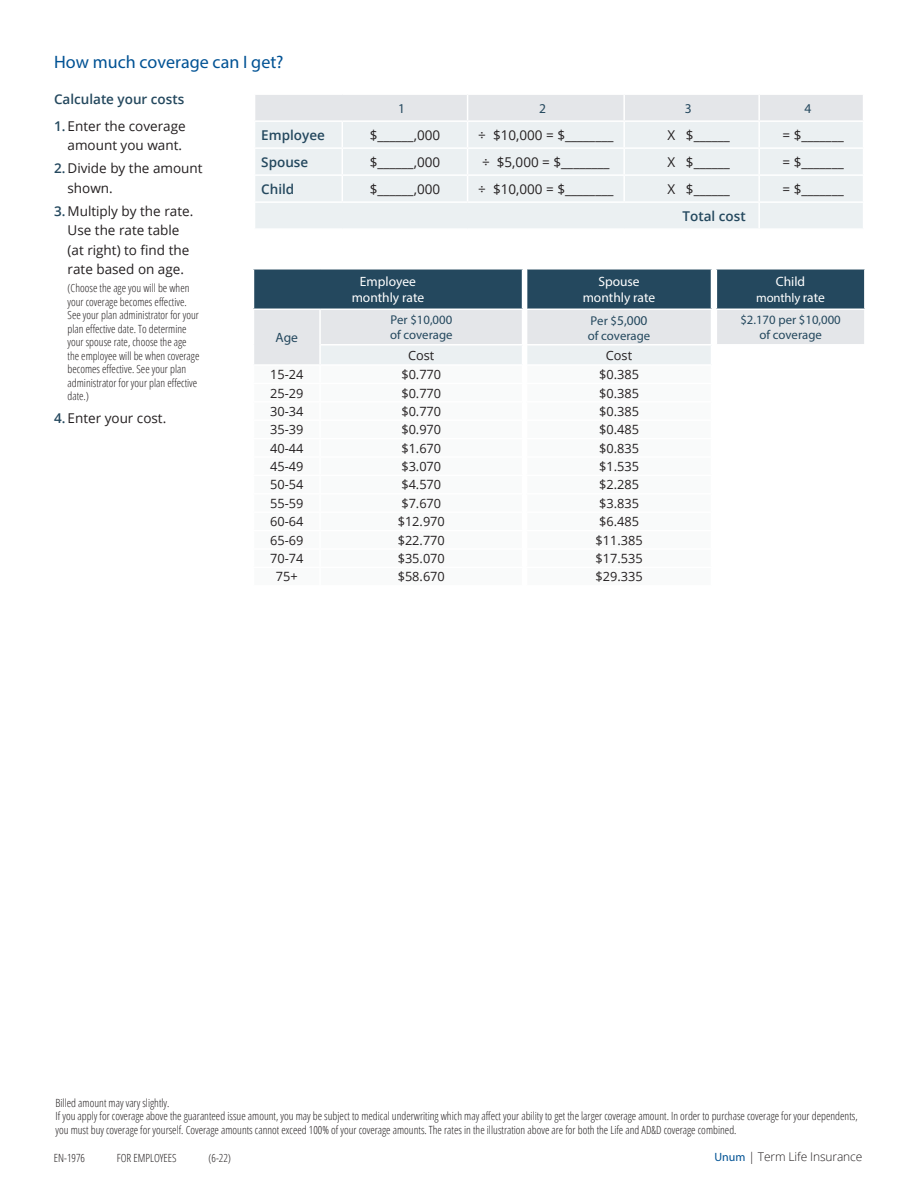
<style>
.page{position:relative;width:918px;height:1188px;background:#fff}
.page>*{position:absolute;margin:0;border:0;box-sizing:border-box;transform-origin:0 0}
.t1{font:18px "Myriad Pro";color:#005294}
.t2{font:13.5px/19.5px "Open Sans";color:#231f20}
.t3{font:600 13.5px "Open Sans";color:#24485e}
.t4{font:13.5px/15.8px "Myriad Pro";color:#fff;text-align:center}
.t5{font:13.5px "Myriad Pro";color:#24485e}
.t6{font:12.75px/18.5px "Open Sans";color:#231f20;text-align:center}
.t7{font:12.75px/15px "Myriad Pro";color:#24485e}
.t8{font:300 12px "Open Sans";letter-spacing:-.01em;color:#231f20}
.t9{font:300 11.25px/13.5px "Open Sans Condensed";color:#231f20}
.s1{font-weight:600;color:#24485e}
.s2{font-size:12.75px}
.s3{color:#fff}
.s4{font-size:13.5px;color:#fff}
.s5{font-family:"Myriad Pro";font-weight:400;color:#005294}
</style>
<div class="page">
<svg style="left:255px;top:95px;width:608px;height:133px"></svg>
<div style="left:527px;top:269px;width:185px;height:40px;background:#24485e"></div>
<hr style="left:526px;top:268px;width:186px;height:2px;background:#fff">
<hr style="left:711px;top:270px;width:1px;height:39px;background:#fff">
<div style="left:253px;top:269px;width:270px;height:40px;background:#24485e"></div>
<hr style="left:253px;top:268px;width:67px;height:2px;background:#fff">
<hr style="left:253px;top:270px;width:1px;height:39px;background:#fff">
<hr style="left:320px;top:268px;width:203px;height:2px;background:#fff">
<hr style="left:522px;top:270px;width:1px;height:39px;background:#fff">
<svg style="left:254px;top:310px;width:457px;height:54px"></svg>
<div style="left:716px;top:269px;width:149px;height:40px;background:#24485e"></div>
<div style="left:716px;top:309px;width:149px;height:36px;background:#e4e6e9"></div>
<hr style="left:716px;top:268px;width:150px;height:2px;background:#fff">
<hr style="left:716px;top:270px;width:1px;height:39px;background:#fff">
<hr style="left:864px;top:270px;width:2px;height:39px;background:#fff">
<hr style="left:716px;top:309px;width:150px;height:1px;background:#fff">
<hr style="left:716px;top:310px;width:1px;height:34px;background:#fff">
<hr style="left:864px;top:310px;width:2px;height:34px;background:#fff">
<hr style="left:716px;top:344px;width:150px;height:2px;background:#fff">
<h1 class="t1" style="left:54px;top:51px;width:231px">How much coverage can I get?</h1>
<p class="t3" style="left:54px;top:90px;width:132px">Calculate your costs</p>
<p class="t5" style="left:398px;top:100px;width:8px">1</p>
<p class="t5" style="left:539px;top:100px;width:8px">2</p>
<p class="t5" style="left:685px;top:100px;width:8px">3</p>
<p class="t5" style="left:805px;top:100px;width:8px">4</p>
<p class="t2" style="left:54px;top:116px;width:133px;text-align:right"><span class="s1">1.</span> Enter the coverage amount you want.</p>
<p class="t2" style="left:68px;top:158px;width:137px;text-indent:-14px"><span class="s1">2.</span> Divide by the amount shown.</p>
<p class="t2" style="left:68px;top:201px;width:127px;text-indent:-14px"><span class="s1">3.</span> Multiply by the rate.<br>Use the rate table (at right) to find the rate based on age.</p>
<p class="t9" style="left:68px;top:281px;width:133px">(Choose the age you will be when your coverage becomes effective.<br>See your plan administrator for your plan effective date. To determine your spouse rate, choose the age the employee will be when coverage becomes effective. See your plan administrator for your plan effective date.)</p>
<p class="t2" style="left:54px;top:408px;width:114px"><span class="s1">4.</span> Enter your cost.</p>
<p class="t3" style="left:261px;top:126px;width:65px">Employee</p>
<p class="t2" style="left:370px;top:125px;width:72px">$______,000</p>
<p class="t2" style="left:478px;top:125px;width:137px">÷ $10,000 = $________</p>
<p class="t2" style="left:668px;top:125px;width:64px">X $______</p>
<p class="t2" style="left:782px;top:125px;width:63px">= $_______</p>
<p class="t3" style="left:261px;top:153px;width:49px">Spouse</p>
<p class="t2" style="left:370px;top:152px;width:72px">$______,000</p>
<p class="t2" style="left:482px;top:152px;width:129px">÷ $5,000 = $________</p>
<p class="t2" style="left:668px;top:152px;width:64px">X $______</p>
<p class="t2" style="left:782px;top:152px;width:63px">= $_______</p>
<p class="t3" style="left:261px;top:180px;width:35px">Child</p>
<p class="t2" style="left:370px;top:179px;width:72px">$______,000</p>
<p class="t2" style="left:478px;top:179px;width:137px">÷ $10,000 = $________</p>
<p class="t2" style="left:668px;top:179px;width:64px">X $______</p>
<p class="t2" style="left:782px;top:179px;width:63px">= $_______</p>
<p class="t3" style="left:683px;top:207px;width:65px">Total cost</p>
<p class="t5" style="left:275px;top:329px;width:24px">Age</p>
<p class="t4" style="left:352px;top:274px;width:74px">Employee monthly rate</p>
<p class="t7" style="left:390px;top:312px;width:64px">Per $10,000 of coverage</p>
<p class="t6" style="left:408px;top:346px;width:28px">Cost</p>
<p class="t6" style="left:270px;top:365px;width:35px">15-24</p>
<p class="t6" style="left:401px;top:365px;width:41px">$0.770</p>
<p class="t6" style="left:270px;top:383px;width:35px">25-29</p>
<p class="t6" style="left:401px;top:383px;width:41px">$0.770</p>
<p class="t6" style="left:270px;top:402px;width:35px">30-34</p>
<p class="t6" style="left:401px;top:402px;width:41px">$0.770</p>
<p class="t6" style="left:270px;top:420px;width:35px">35-39</p>
<p class="t6" style="left:401px;top:420px;width:41px">$0.970</p>
<p class="t6" style="left:270px;top:439px;width:35px">40-44</p>
<p class="t6" style="left:401px;top:439px;width:41px">$1.670</p>
<p class="t6" style="left:270px;top:457px;width:35px">45-49</p>
<p class="t6" style="left:401px;top:457px;width:41px">$3.070</p>
<p class="t6" style="left:270px;top:475px;width:35px">50-54</p>
<p class="t6" style="left:401px;top:475px;width:41px">$4.570</p>
<p class="t6" style="left:270px;top:494px;width:35px">55-59</p>
<p class="t6" style="left:401px;top:494px;width:41px">$7.670</p>
<p class="t6" style="left:270px;top:512px;width:35px">60-64</p>
<p class="t6" style="left:398px;top:512px;width:49px">$12.970</p>
<p class="t6" style="left:270px;top:531px;width:35px">65-69</p>
<p class="t6" style="left:398px;top:531px;width:49px">$22.770</p>
<p class="t6" style="left:270px;top:549px;width:35px">70-74</p>
<p class="t6" style="left:398px;top:549px;width:49px">$35.070</p>
<p class="t6" style="left:276px;top:567px;width:23px">75+</p>
<p class="t6" style="left:398px;top:567px;width:49px">$58.670</p>
<p class="t4" style="left:583px;top:274px;width:74px">Spouse monthly rate</p>
<p class="t5" style="left:591px;top:312px;width:59px"><span class="s2">Per $</span>5,000</p>
<p class="t7" style="left:588px;top:328px;width:64px">of coverage</p>
<p class="t6" style="left:595px;top:346px;width:49px">Cost $0.385 $0.385 $0.385 $0.485 $0.835 $1.535 $2.285 $3.835 $6.485 $11.385 $17.535 $29.335</p>
<p class="t4" style="left:776px;top:274px;width:31px">Child</p>
<p class="t7" style="left:740px;top:286px;width:102px;line-height:22.4px;text-align:center"><span class="s3">monthly</span> <span class="s4">rate </span>$2.170 per $10,000</p>
<p class="t7" style="left:759px;top:327px;width:64px">of coverage</p>
<p class="t9" style="left:56px;top:1095px;width:804px">Billed amount may vary slightly.<br>If you apply for coverage above the guaranteed issue amount, you may be subject to medical underwriting which may affect your ability to get the larger coverage amount. In order to purchase coverage for your dependents, you must buy coverage for yourself. Coverage amounts cannot exceed 100% of your coverage amounts. The rates in the illustration above are for both the Life and AD&amp;D coverage combined.</p>
<p class="t9" style="left:54px;top:1150px;width:33px">EN-1976</p>
<p class="t9" style="left:117px;top:1150px;width:61px">FOR EMPLOYEES</p>
<p class="t9" style="left:208px;top:1150px;width:24px">(6-22)</p>
<p class="t8" style="left:715px;top:1148px;width:149px"><span class="s5">Unum</span> | Term Life Insurance</p>
</div>
